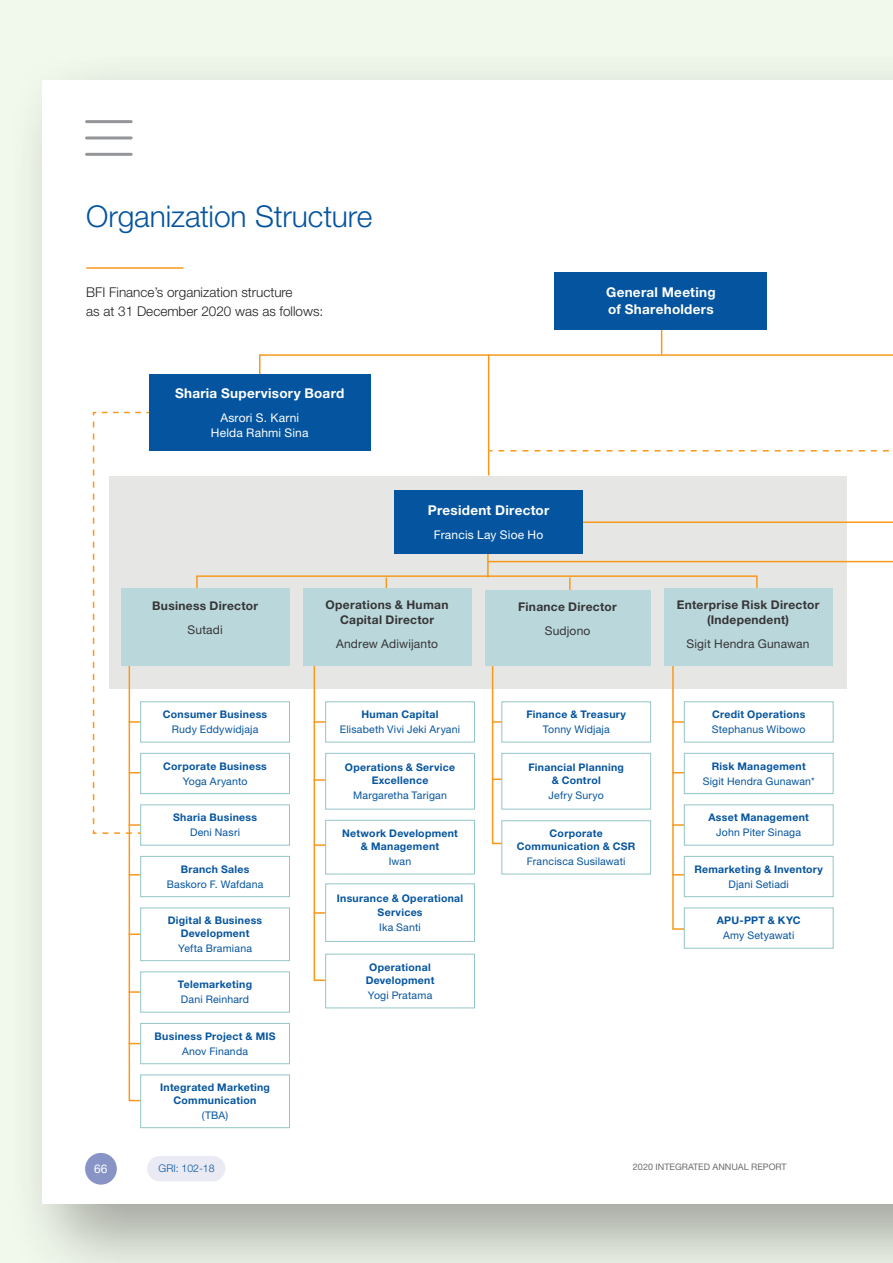
<style>
.page{position:relative;width:893px;height:1263px;background:#f1f8ec}
.page>*{position:absolute;margin:0;border:0;box-sizing:border-box;transform-origin:0 0}
.t1{font:300 30px "Helvetica Neue LT Std";letter-spacing:-.005em;color:#04549f}
.t2{font:700 13.5px/17px "Helvetica Neue LT Std";letter-spacing:.02em;color:#fff}
.t3{font:300 13.5px/19.5px "Helvetica Neue LT Std";color:#231f20}
.t4{font:700 12px/15px "Helvetica Neue LT Std";letter-spacing:.025em;color:#363436;text-align:center}
.t5{font:12px "Helvetica Neue LT Std";letter-spacing:.015em;color:#363436}
.t6{font:12px/15px "Helvetica Neue LT Std";letter-spacing:.015em;color:#fff;text-align:center}
.t7{font:700 10.5px/13.5px "Helvetica Neue LT Std";letter-spacing:.025em;color:#04549f;text-align:center}
.t8{font:10.5px "Helvetica Neue LT Std";letter-spacing:.015em;color:#04549f}
.t9{font:300 10.5px "Helvetica Neue LT Std";color:#04549f}
.t10{font:9px "Helvetica Neue LT Std";color:#6d6e71}
</style>
<div class="page">
<div style="left:6px;top:48px;width:887px;height:1215px;background:#231f20;opacity:.4"></div>
<div style="left:43px;top:80px;width:850px;height:1123px;background:#fff"></div>
<div style="left:109px;top:476px;width:738px;height:212px;background:#e6e7e5"></div>
<svg style="left:486px;top:560px;width:348px;height:143px"></svg>
<hr style="left:487px;top:546px;width:2px;height:31px;background:#f8991d">
<svg style="left:196px;top:575px;width:372px;height:42px"></svg>
<svg style="left:313px;top:666px;width:23px;height:316px"></svg>
<svg style="left:491px;top:666px;width:23px;height:179px"></svg>
<svg style="left:671px;top:696px;width:25px;height:234px"></svg>
<svg style="left:568px;top:560px;width:325px;height:136px"></svg>
<hr style="left:661px;top:278px;width:1px;height:76px;background:#f8991d">
<hr style="left:386px;top:577px;width:1px;height:32px;background:#f8991d">
<hr style="left:569px;top:577px;width:2px;height:32px;background:#f8991d">
<svg style="left:259px;top:354px;width:634px;height:179px"></svg>
<div style="left:555px;top:272px;width:212px;height:58px;background:#04549f"></div>
<div style="left:395px;top:490px;width:188px;height:64px;background:#04549f"></div>
<div style="left:149px;top:374px;width:221px;height:77px;background:#04549f"></div>
<div style="left:121px;top:588px;width:168px;height:78px;background:#bad8db"></div>
<div style="left:140px;top:701px;width:150px;height:41px;border:1px solid #93c5c8"></div>
<div style="left:326px;top:702px;width:148px;height:40px;background:#fff"></div>
<div style="left:325px;top:701px;width:150px;height:41px;border:1px solid #93c5c8"></div>
<div style="left:502px;top:702px;width:149px;height:40px;background:#fff"></div>
<div style="left:501px;top:701px;width:150px;height:41px;border:1px solid #93c5c8"></div>
<div style="left:684px;top:702px;width:149px;height:40px;background:#fff"></div>
<div style="left:684px;top:701px;width:149px;height:41px;border:1px solid #93c5c8"></div>
<div style="left:140px;top:753px;width:150px;height:41px;border:1px solid #93c5c8"></div>
<div style="left:326px;top:753px;width:148px;height:56px;background:#fff"></div>
<div style="left:325px;top:753px;width:150px;height:56px;border:1px solid #93c5c8"></div>
<div style="left:502px;top:753px;width:149px;height:56px;background:#fff"></div>
<div style="left:501px;top:753px;width:150px;height:56px;border:1px solid #93c5c8"></div>
<div style="left:684px;top:753px;width:149px;height:41px;background:#fff"></div>
<div style="left:684px;top:753px;width:149px;height:41px;border:1px solid #93c5c8"></div>
<div style="left:140px;top:804px;width:150px;height:41px;border:1px solid #93c5c8"></div>
<div style="left:326px;top:820px;width:148px;height:54px;background:#fff"></div>
<div style="left:325px;top:820px;width:150px;height:54px;border:1px solid #93c5c8"></div>
<div style="left:502px;top:821px;width:149px;height:53px;background:#fff"></div>
<div style="left:501px;top:820px;width:150px;height:54px;border:1px solid #93c5c8"></div>
<div style="left:684px;top:805px;width:149px;height:40px;background:#fff"></div>
<div style="left:684px;top:804px;width:149px;height:41px;border:1px solid #93c5c8"></div>
<div style="left:140px;top:856px;width:150px;height:41px;border:1px solid #93c5c8"></div>
<div style="left:326px;top:884px;width:148px;height:57px;background:#fff"></div>
<div style="left:325px;top:883px;width:150px;height:59px;border:1px solid #93c5c8"></div>
<div style="left:684px;top:856px;width:149px;height:41px;background:#fff"></div>
<div style="left:684px;top:856px;width:149px;height:41px;border:1px solid #93c5c8"></div>
<div style="left:140px;top:907px;width:150px;height:54px;border:1px solid #93c5c8"></div>
<div style="left:326px;top:954px;width:148px;height:54px;background:#fff"></div>
<div style="left:325px;top:954px;width:150px;height:54px;border:1px solid #93c5c8"></div>
<div style="left:684px;top:908px;width:149px;height:40px;background:#fff"></div>
<div style="left:684px;top:907px;width:149px;height:41px;border:1px solid #93c5c8"></div>
<div style="left:140px;top:971px;width:150px;height:41px;border:1px solid #93c5c8"></div>
<div style="left:140px;top:1023px;width:150px;height:41px;border:1px solid #93c5c8"></div>
<div style="left:140px;top:1074px;width:150px;height:54px;border:1px solid #93c5c8"></div>
<div style="left:485px;top:590px;width:165px;height:76px;background:#bad8db"></div>
<div style="left:303px;top:588px;width:168px;height:78px;background:#bad8db"></div>
<div style="left:664px;top:588px;width:168px;height:78px;background:#bad8db"></div>
<svg style="left:488px;top:449px;width:405px;height:42px"></svg>
<svg style="left:92px;top:411px;width:61px;height:691px"></svg>
<div style="left:160px;top:1156px;width:53px;height:25px;background:#e9eaf4"></div>
<hr style="left:86px;top:267px;width:97px;height:2px;background:#f8991d">
<hr style="left:87px;top:120px;width:44px;height:3px;background:#939598">
<hr style="left:87px;top:136px;width:44px;height:3px;background:#939598">
<hr style="left:87px;top:153px;width:44px;height:3px;background:#939598">
<div style="left:85px;top:1153px;width:32px;height:31px;background:#8794c5;border-radius:50%"></div>
<h1 class="t1" style="left:86px;top:198px;width:288px">Organization Structure</h1>
<p class="t3" style="left:86px;top:282px;width:239px">BFI Finance’s organization structure<br>as at 31 December 2020 was as follows:</p>
<p class="t2" style="left:175px;top:384px;width:171px">Sharia Supervisory Board</p>
<p class="t6" style="left:211px;top:410px;width:99px">Asrori S. Karni<br>Helda Rahmi Sina</p>
<p class="t2" style="left:428px;top:502px;width:123px">President Director</p>
<p class="t6" style="left:434px;top:527px;width:111px">Francis Lay Sioe Ho</p>
<p class="t2" style="left:606px;top:284px;width:111px">General Meeting of Shareholders</p>
<p class="t4" style="left:152px;top:598px;width:107px">Business Director</p>
<p class="t5" style="left:188px;top:622px;width:37px">Sutadi</p>
<p class="t4" style="left:326px;top:597px;width:124px">Operations &amp; Human<br>Capital Director</p>
<p class="t5" style="left:336px;top:636px;width:103px">Andrew Adiwijanto</p>
<p class="t4" style="left:518px;top:599px;width:100px">Finance Director</p>
<p class="t5" style="left:545px;top:623px;width:47px">Sudjono</p>
<p class="t4" style="left:677px;top:597px;width:144px">Enterprise Risk Director (Independent)</p>
<p class="t5" style="left:686px;top:636px;width:125px">Sigit Hendra Gunawan</p>
<p class="t7" style="left:163px;top:707px;width:106px">Consumer Business</p>
<p class="t8" style="left:172px;top:723px;width:88px">Rudy Eddywidjaja</p>
<p class="t7" style="left:362px;top:707px;width:78px">Human Capital</p>
<p class="t8" style="left:340px;top:723px;width:122px">Elisabeth Vivi Jeki Aryani</p>
<p class="t7" style="left:526px;top:707px;width:101px">Finance &amp; Treasury</p>
<p class="t8" style="left:543px;top:723px;width:68px">Tonny Widjaja</p>
<p class="t7" style="left:712px;top:707px;width:95px">Credit Operations</p>
<p class="t8" style="left:712px;top:723px;width:95px">Stephanus Wibowo</p>
<p class="t7" style="left:163px;top:759px;width:105px">Corporate Business</p>
<p class="t8" style="left:183px;top:775px;width:66px">Yoga Aryanto</p>
<p class="t7" style="left:345px;top:760px;width:112px">Operations &amp; Service<br>Excellence</p>
<p class="t8" style="left:353px;top:789px;width:95px">Margaretha Tarigan</p>
<p class="t7" style="left:528px;top:760px;width:97px">Financial Planning &amp; Control</p>
<p class="t8" style="left:549px;top:789px;width:57px">Jefry Suryo</p>
<p class="t7" style="left:712px;top:759px;width:95px">Risk Management</p>
<p class="t8" style="left:703px;top:775px;width:113px">Sigit Hendra Gunawan*</p>
<p class="t7" style="left:173px;top:810px;width:85px">Sharia Business</p>
<p class="t8" style="left:190px;top:826px;width:51px">Deni Nasri</p>
<p class="t7" style="left:342px;top:826px;width:117px">Network Development &amp; Management</p>
<p class="t8" style="left:389px;top:855px;width:24px">Iwan</p>
<p class="t7" style="left:181px;top:862px;width:70px">Branch Sales</p>
<p class="t8" style="left:167px;top:878px;width:98px">Baskoro F. Wafdana</p>
<p class="t7" style="left:517px;top:826px;width:120px">Corporate<br>Communication &amp; CSR</p>
<p class="t8" style="left:527px;top:855px;width:100px">Francisca Susilawati</p>
<p class="t7" style="left:708px;top:810px;width:102px">Asset Management</p>
<p class="t8" style="left:716px;top:826px;width:86px">John Piter Sinaga</p>
<p class="t7" style="left:694px;top:862px;width:130px">Remarketing &amp; Inventory</p>
<p class="t8" style="left:728px;top:878px;width:62px">Djani Setiadi</p>
<p class="t7" style="left:168px;top:913px;width:96px">Digital &amp; Business<br>Development</p>
<p class="t8" style="left:178px;top:942px;width:75px">Yefta Bramiana</p>
<p class="t7" style="left:337px;top:891px;width:128px">Insurance &amp; Operational<br>Services</p>
<p class="t8" style="left:379px;top:921px;width:43px">Ika Santi</p>
<p class="t7" style="left:717px;top:913px;width:85px">APU-PPT &amp; KYC</p>
<p class="t8" style="left:723px;top:929px;width:73px">Amy Setyawati</p>
<p class="t7" style="left:178px;top:977px;width:76px">Telemarketing</p>
<p class="t8" style="left:181px;top:993px;width:70px">Dani Reinhard</p>
<p class="t7" style="left:155px;top:1029px;width:123px">Business Project &amp; MIS</p>
<p class="t8" style="left:182px;top:1045px;width:67px">Anov Finanda</p>
<p class="t7" style="left:160px;top:1080px;width:111px">Integrated Marketing<br>Communication</p>
<p class="t8" style="left:202px;top:1109px;width:28px">(TBA)</p>
<p class="t7" style="left:366px;top:960px;width:70px">Operational<br>Development</p>
<p class="t8" style="left:368px;top:989px;width:66px">Yogi Pratama</p>
<p class="t6" style="left:94px;top:1161px;width:15px">66</p>
<p class="t9" style="left:159px;top:1162px;width:58px">GRI: 102-18</p>
<p class="t10" style="left:633px;top:1161px;width:155px">2020 INTEGRATED ANNUAL REPORT</p>
</div>
